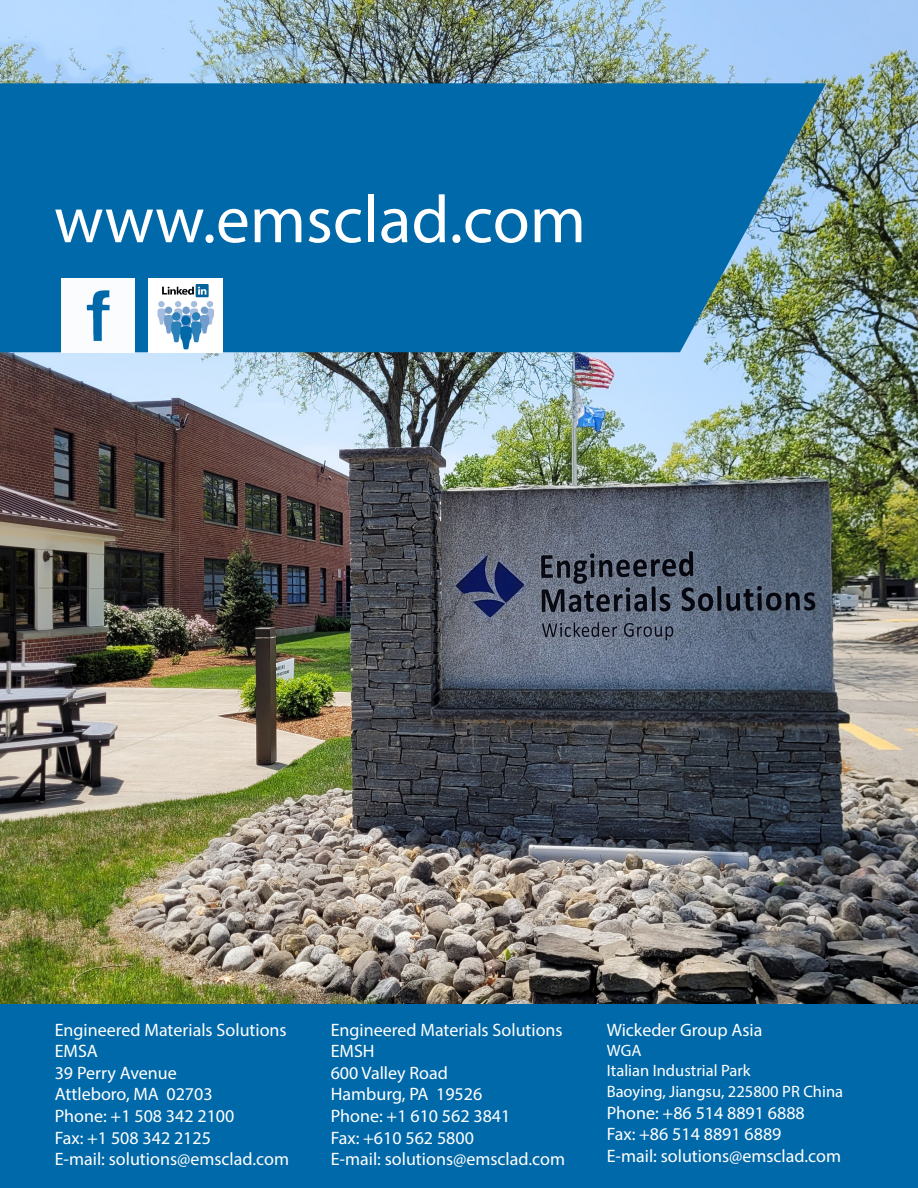
<style>
.page{position:relative;width:918px;height:1188px;background:#fff}
.page>*{position:absolute;margin:0;border:0;box-sizing:border-box;transform-origin:0 0}
.t1{font:67.5px "Myriad Pro";color:#fff}
.t2{font:18px "Myriad Pro";color:#fff}
.t3{font:16.5px "Myriad Pro";color:#fff}
</style>
<div class="page">
<div style="left:0;top:1003px;width:918px;height:185px;background:#0069a9"></div>
<img style="left:0;top:0;width:918px;height:1003px">
<svg style="left:0;top:83px;width:826px;height:269px;background:#0c6ea7"></svg>
<img style="left:61px;top:279px;width:74px;height:73px">
<img style="left:149px;top:279px;width:73px;height:73px">
<p class="t1" style="left:54px;top:178px;width:534px">www.emsclad.com</p>
<p class="t2" style="left:55px;top:1018px;width:234px">Engineered Materials Solutions</p>
<p class="t2" style="left:55px;top:1040px;width:45px">EMSA</p>
<p class="t2" style="left:55px;top:1062px;width:124px">39 Perry Avenue</p>
<p class="t2" style="left:55px;top:1083px;width:159px">Attleboro, MA 02703</p>
<p class="t2" style="left:55px;top:1105px;width:181px">Phone: +1 508 342 2100</p>
<p class="t2" style="left:55px;top:1126px;width:158px">Fax: +1 508 342 2125</p>
<p class="t2" style="left:55px;top:1148px;width:236px">E-mail: solutions@emsclad.com</p>
<p class="t2" style="left:331px;top:1018px;width:234px">Engineered Materials Solutions</p>
<p class="t2" style="left:331px;top:1040px;width:45px">EMSH</p>
<p class="t2" style="left:331px;top:1062px;width:119px">600 Valley Road</p>
<p class="t2" style="left:331px;top:1083px;width:153px">Hamburg, PA 19526</p>
<p class="t2" style="left:331px;top:1105px;width:181px">Phone: +1 610 562 3841</p>
<p class="t2" style="left:331px;top:1126px;width:145px">Fax: +610 562 5800</p>
<p class="t2" style="left:331px;top:1148px;width:236px">E-mail: solutions@emsclad.com</p>
<p class="t2" style="left:607px;top:1019px;width:157px">Wickeder Group Asia</p>
<p class="t3" style="left:607px;top:1040px;width:36px">WGA</p>
<p class="t3" style="left:607px;top:1060px;width:145px">Italian Industrial Park</p>
<p class="t3" style="left:607px;top:1081px;width:238px">Baoying, Jiangsu, 225800 PR China</p>
<p class="t2" style="left:607px;top:1102px;width:200px">Phone: +86 514 8891 6888</p>
<p class="t2" style="left:607px;top:1123px;width:176px">Fax: +86 514 8891 6889</p>
<p class="t2" style="left:607px;top:1145px;width:236px">E-mail: solutions@emsclad.com</p>
</div>
